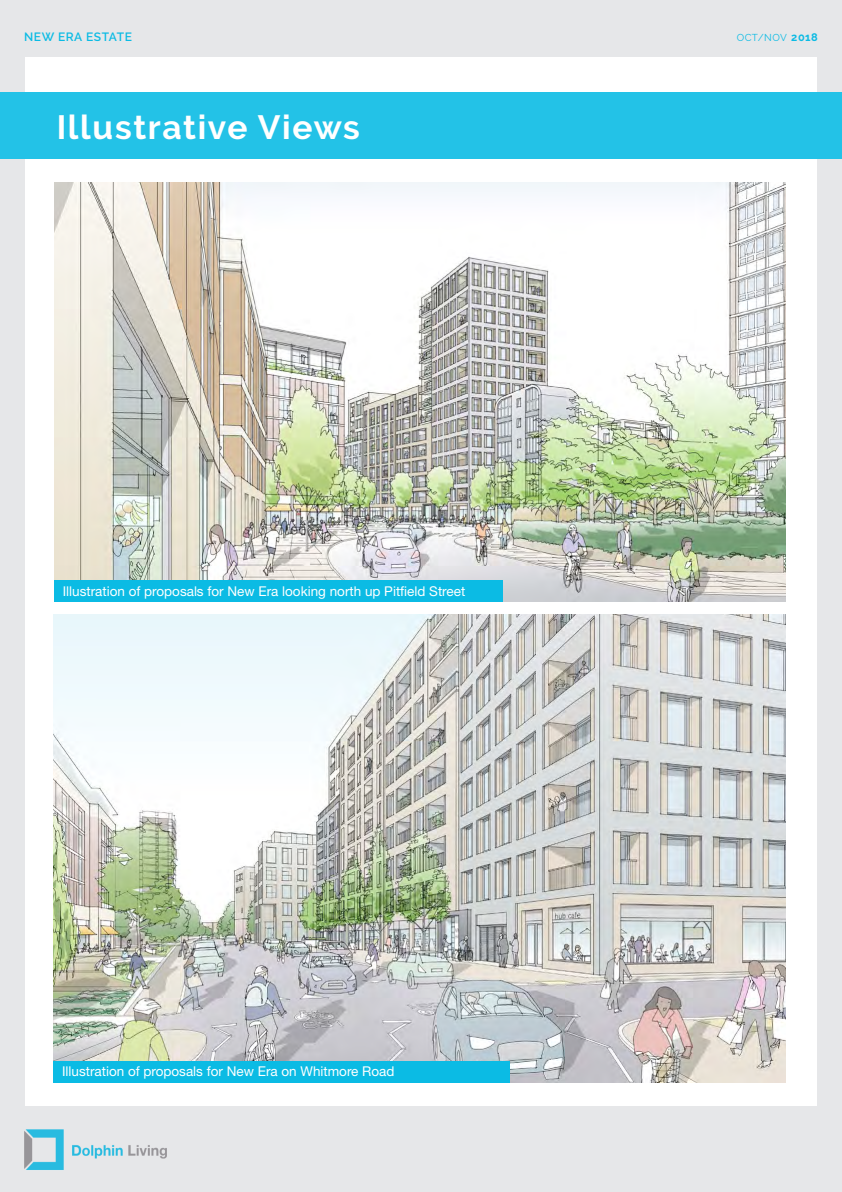
<style>
.page{position:relative;width:842px;height:1192px;background:#fff}
.page>*{position:absolute;margin:0;border:0;box-sizing:border-box;transform-origin:0 0}
.Body_text{font:700 33.55px "Raleway";letter-spacing:.05em;color:#fff}
.BODY{font:13.5px "Helvetica Neue LT Std";color:#fff}
.t1{font:600 12px "Raleway";letter-spacing:.045em;color:#0bbbe4}
.t2{font:10px "Raleway";letter-spacing:.045em;color:#0bbbe4}
.s1{font-weight:700;font-size:11px}
</style>
<div class="page">
<div style="left:0;top:0;width:842px;height:57px;background:#e6e7e9"></div>
<div style="left:0;top:1107px;width:842px;height:85px;background:#e6e7e9"></div>
<div style="left:0;top:48px;width:24px;height:1096px;background:#e6e7e9"></div>
<div style="left:818px;top:48px;width:24px;height:1096px;background:#e6e7e9"></div>
<img style="left:24px;top:1129px;width:142px;height:41px">
<img style="left:54px;top:614px;width:732px;height:468px">
<img style="left:54px;top:182px;width:732px;height:420px">
<div style="left:0;top:92px;width:842px;height:66px;background:#23c2e7"></div>
<div style="left:54px;top:581px;width:448px;height:21px;background:#0bbbe4"></div>
<div style="left:54px;top:1061px;width:456px;height:21px;background:#0bbbe4"></div>
<p class="t1" style="left:24px;top:30px;width:109px">NEW ERA ESTATE</p>
<p class="t2" style="left:737px;top:32px;width:83px">OCT/NOV <span class="s1">2018</span></p>
<p class="Body_text" style="left:57px;top:108px;width:305px">Illustrative Views</p>
<p class="BODY" style="left:63px;top:583px;width:404px">Illustration of proposals for New Era looking north up Pitfield Street</p>
<p class="BODY" style="left:62px;top:1063px;width:334px">Illustration of proposals for New Era on Whitmore Road</p>
</div>
